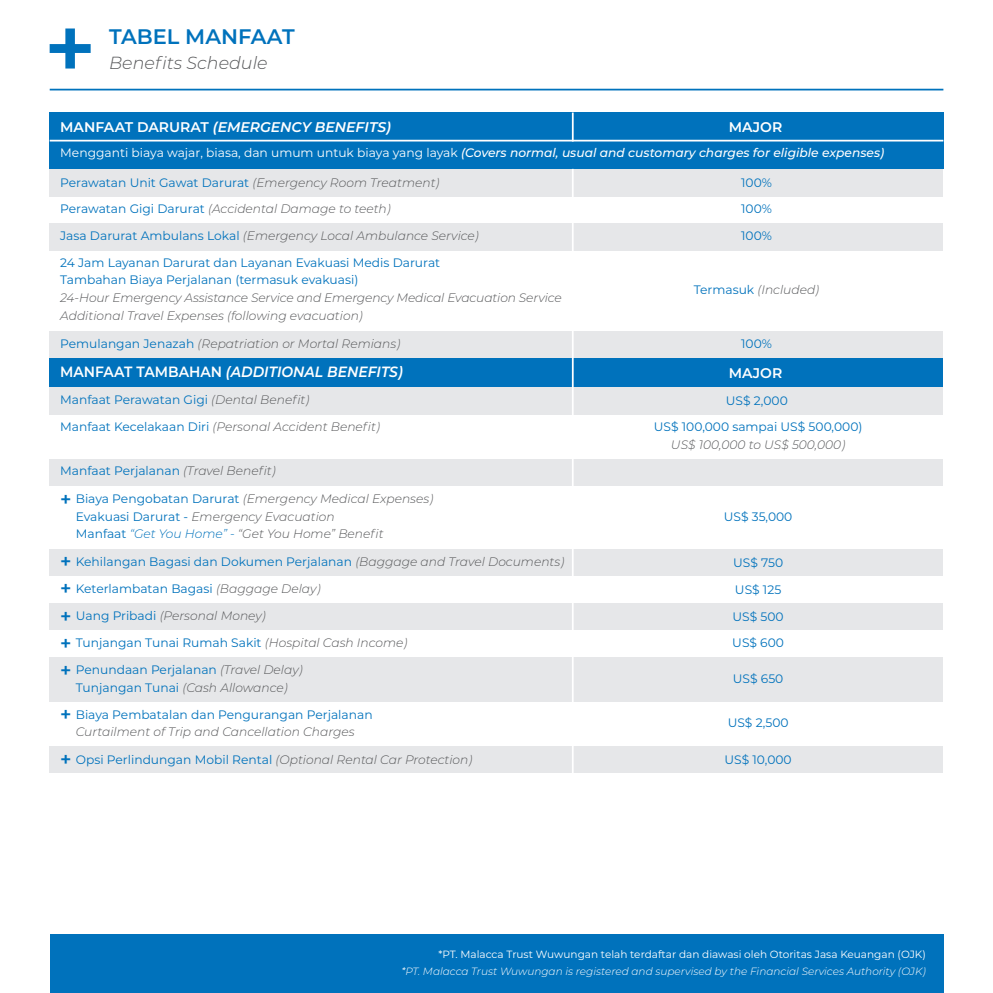
<style>
.page{position:relative;width:993px;height:993px;background:#fff}
.page>*{position:absolute;margin:0;border:0;box-sizing:border-box;transform-origin:0 0}
.t1{font:600 21px "Montserrat";color:#0072bc}
.t2{font:600 19.25px/27.1px "Montserrat";color:#0072bc;text-align:justify}
.t3{font:italic 300 17.5px "Montserrat";color:#57585a}
.t4{font:italic 600 14.88px "Montserrat";color:#fff;scale:.94 1}
.t5{font:italic 600 14px "Montserrat";color:#fff}
.t6{font:600 14px "Montserrat";color:#fff}
.t7{font:italic 300 12.25px/17.5px "Montserrat";color:#57585a}
.t8{font:12.25px/17.5px "Montserrat";color:#0072bc}
.t9{font:italic 500 12.25px "Montserrat";color:#fff}
.t10{font:italic 300 10.5px/17.5px "Montserrat";color:#fff;text-align:right}
.s1{font-style:normal}
.s2{font-weight:400;font-style:normal}
.s3{font-weight:400;font-style:normal;color:#0072bc}
.s4{font-weight:300;font-style:italic;color:#57585a}
.s5{color:#0072bc}
.s6{font-family:"Helvetica";font-weight:400;font-stretch:condensed}
</style>
<div class="page">
<div style="left:49px;top:112px;width:894px;height:57px;background:#0072bc"></div>
<hr style="left:571px;top:112px;width:2px;height:29px;background:#fff">
<hr style="left:50px;top:140px;width:893px;height:1px;background:#fff">
<svg style="left:50px;top:28px;width:41px;height:40px"></svg>
<hr style="left:50px;top:89px;width:893px;height:1px;background:#0072bc">
<div style="left:50px;top:933px;width:893px;height:59px;background:#0072bc"></div>
<div style="left:50px;top:169px;width:893px;height:27px;background:#e6e7e9"></div>
<div style="left:50px;top:223px;width:893px;height:27px;background:#e6e7e9"></div>
<div style="left:50px;top:331px;width:893px;height:27px;background:#e6e7e9"></div>
<div style="left:50px;top:387px;width:893px;height:27px;background:#e6e7e9"></div>
<div style="left:49px;top:458px;width:894px;height:27px;background:#e6e7e9"></div>
<div style="left:49px;top:549px;width:894px;height:26px;background:#e6e7e9"></div>
<div style="left:49px;top:602px;width:894px;height:27px;background:#e6e7e9"></div>
<div style="left:49px;top:746px;width:894px;height:27px;background:#e6e7e9"></div>
<div style="left:49px;top:657px;width:894px;height:44px;background:#e6e7e9"></div>
<div style="left:50px;top:358px;width:893px;height:29px;background:#0072bc"></div>
<hr style="left:571px;top:169px;width:2px;height:631px;background:#fff">
<h1 class="t1" style="left:109px;top:22px;width:187px">TABEL MANFAAT</h1>
<h3 class="t3" style="left:109px;top:51px;width:160px">Benefits Schedule</h3>
<p class="t5" style="left:60px;top:117px;width:332px"><span class="s1">MANFAAT DARURAT</span> (EMERGENCY BENEFITS)</p>
<p class="t6" style="left:728px;top:117px;width:55px">MAJOR</p>
<p class="t9" style="left:60px;top:144px;width:825px"><span class="s2">Mengganti biaya wajar, biasa, dan umum untuk biaya yang layak</span> (Covers normal, usual and customary charges for eligible expenses)</p>
<p class="t7" style="left:60px;top:168px;width:420px;line-height:26.4px"><span class="s3">Perawatan Unit Gawat Darurat</span> (Emergency Room Treatment)<br><span class="s3">Perawatan Gigi Darurat</span> (Accidental Damage to teeth)<br><span class="s3">Jasa Darurat Ambulans Lokal</span> (Emergency Local Ambulance Service)</p>
<p class="t8" style="left:740px;top:169px;width:32px;line-height:26.1px">100%<br>100%</p>
<p class="t8" style="left:740px;top:226px;width:32px">100%</p>
<p class="t8" style="left:60px;top:253px;width:381px">24 Jam Layanan Darurat dan Layanan Evakuasi Medis Darurat<br>Tambahan Biaya Perjalanan (termasuk evakuasi)</p>
<p class="t7" style="left:60px;top:288px;width:503px">24-Hour Emergency Assistance Service and Emergency Medical Evacuation Service<br>Additional Travel Expenses (following evacuation)</p>
<p class="t7" style="left:693px;top:280px;width:127px"><span class="s3">Termasuk</span> (Included)</p>
<p class="t7" style="left:60px;top:334px;width:341px"><span class="s3">Pemulangan Jenazah</span> (Repatriation or Mortal Remians)</p>
<p class="t8" style="left:740px;top:334px;width:32px">100%</p>
<p class="t4" style="left:60px;top:361px;width:366px"><span class="s1">MANFAAT TAMBAHAN</span> (ADDITIONAL BENEFITS)</p>
<p class="t6" style="left:728px;top:363px;width:55px">MAJOR</p>
<p class="t8" style="left:60px;top:390px;width:251px">Manfaat Perawatan Gigi <span class="s4">(Dental Benefit)</span></p>
<p class="t7" style="left:60px;top:418px;width:321px"><span class="s3">Manfaat Kecelakaan Diri</span> (Personal Accident Benefit)</p>
<p class="t8" style="left:60px;top:461px;width:217px">Manfaat Perjalanan <span class="s4">(Travel Benefit)</span></p>
<p class="t7" style="left:76px;top:489px;width:359px"><span class="s3">Biaya Pengobatan Darurat</span> (Emergency Medical Expenses)<br><span class="s3">Evakuasi Darurat -</span> Emergency Evacuation<br><span class="s3">Manfaat</span> <span class="s5">“Get You Home” -</span> “Get You Home” Benefit</p>
<p class="t8" style="left:76px;top:552px;width:490px">Kehilangan Bagasi dan Dokumen Perjalanan <span class="s4">(Baggage and Travel Documents)</span></p>
<p class="t8" style="left:76px;top:579px;width:246px">Keterlambatan Bagasi <span class="s4">(Baggage Delay)</span></p>
<p class="t7" style="left:76px;top:606px;width:191px"><span class="s3">Uang Pribadi</span> (Personal Money)</p>
<p class="t8" style="left:76px;top:633px;width:333px">Tunjangan Tunai Rumah Sakit <span class="s4">(Hospital Cash Income)</span></p>
<p class="t8" style="left:76px;top:660px;width:228px">Penundaan Perjalanan <span class="s4">(Travel Delay)<br></span>Tunjangan Tunai <span class="s4">(Cash Allowance)</span></p>
<p class="t8" style="left:76px;top:705px;width:298px">Biaya Pembatalan dan Pengurangan Perjalanan</p>
<p class="t7" style="left:76px;top:722px;width:280px">Curtailment of Trip and Cancellation Charges</p>
<p class="t7" style="left:76px;top:749px;width:398px"><span class="s3">Opsi Perlindungan Mobil Rental</span> (Optional Rental Car Protection)</p>
<h2 class="t2" style="left:60px;top:484px;width:13px">+</h2>
<h2 class="t2" style="left:60px;top:546px;width:13px">+ + + + +</h2>
<h2 class="t2" style="left:60px;top:699px;width:13px">+</h2>
<h2 class="t2" style="left:60px;top:744px;width:13px">+</h2>
<p class="t8" style="left:653px;top:386px;width:210px;line-height:26.8px;text-align:center">US$ 2,000<br>US$ 100,000 sampai US$ 500,000)</p>
<p class="t7" style="left:670px;top:435px;width:176px">US$ 100,000 to US$ 500,000)</p>
<p class="t8" style="left:723px;top:507px;width:70px">US$ 35,000</p>
<p class="t8" style="left:732px;top:553px;width:52px">US$ 750</p>
<p class="t8" style="left:734px;top:580px;width:48px">US$ 125</p>
<p class="t8" style="left:732px;top:603px;width:53px;line-height:25.9px">US$ 500<br>US$ 600</p>
<p class="t8" style="left:732px;top:669px;width:52px">US$ 650</p>
<p class="t8" style="left:727px;top:713px;width:62px">US$ 2,500</p>
<p class="t8" style="left:724px;top:749px;width:69px">US$ 10,000</p>
<p class="t10" style="left:400px;top:944px;width:527px"><span class="s2">*PT. Malacca Trust Wuwungan telah terdaftar dan diawasi oleh Otoritas Jasa Keuangan (OJK)<br></span><span class="s6">*</span>PT. Malacca Trust Wuwungan is registered and supervised by the Financial Services Authority (OJK)</p>
</div>
